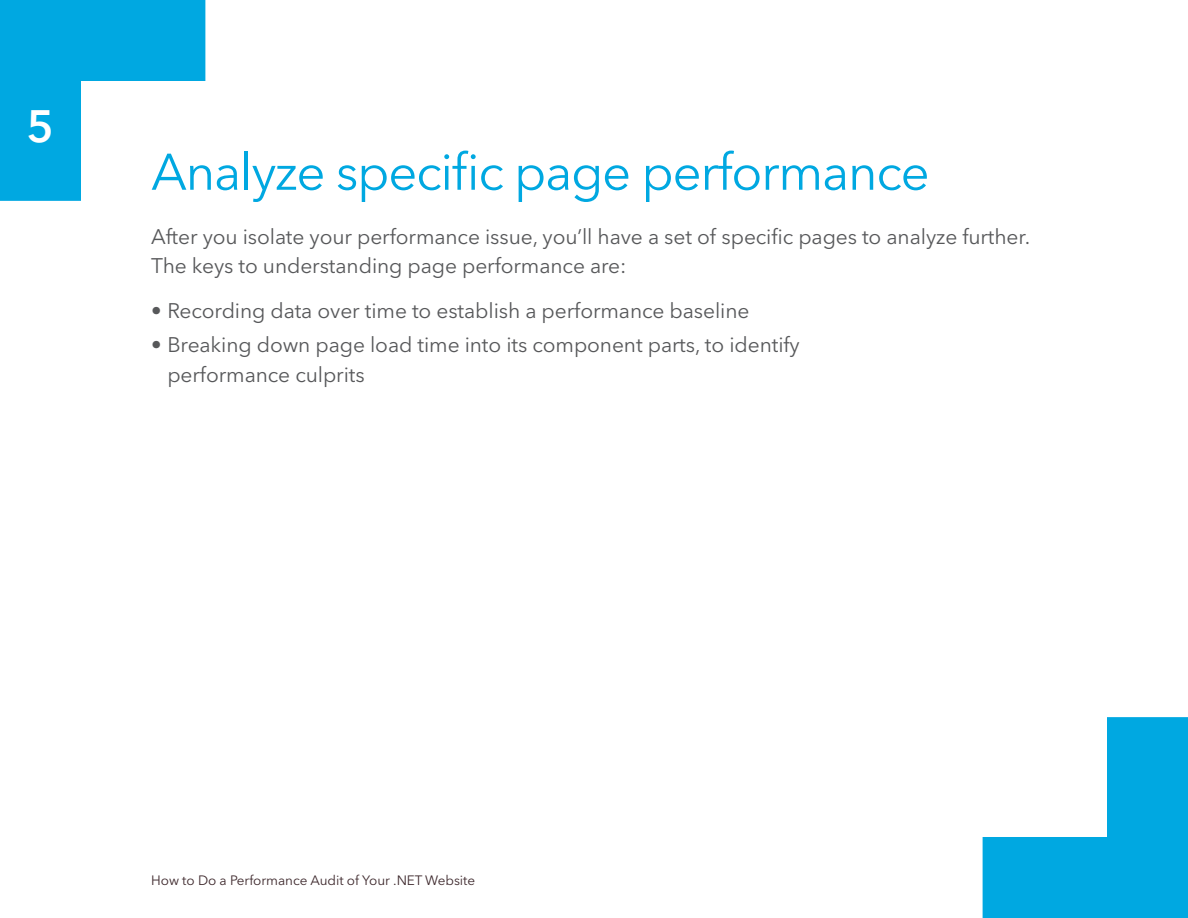
<style>
.page{position:relative;width:1188px;height:918px;background:#fff}
.page>*{position:absolute;margin:0;border:0;box-sizing:border-box;transform-origin:0 0}
.t1{font:51px "Avenir Next LT Pro";letter-spacing:-.025em;color:#00a8e1}
.t2{font:600 45px "Avenir Next LT Pro";color:#fff}
.t3{font:21px/28.5px "Avenir Next LT Pro";letter-spacing:-.005em;color:#57585a}
.t4{font:13.5px "Avenir Next LT Pro";letter-spacing:-.005em;color:#3e292d}
</style>
<div class="page">
<svg style="left:0;top:0;width:205px;height:201px"></svg>
<svg style="left:983px;top:717px;width:205px;height:201px"></svg>
<h2 class="t2" style="left:27px;top:99px;width:29px">5</h2>
<h1 class="t1" style="left:151px;top:142px;width:780px">Analyze specific page performance</h1>
<p class="t3" style="left:151px;top:223px;width:881px">After you isolate your performance issue, you’ll have a set of specific pages to analyze further.<br>The keys to understanding page performance are:</p>
<p class="t3" style="left:151px;top:296px;width:600px">• Recording data over time to establish a performance baseline</p>
<p class="t3" style="left:167px;top:330px;width:634px;line-height:30px;text-indent:-16px">• Breaking down page load time into its component parts, to identify performance culprits</p>
<p class="t4" style="left:151px;top:872px;width:326px">How to Do a Performance Audit of Your .NET Website</p>
</div>
